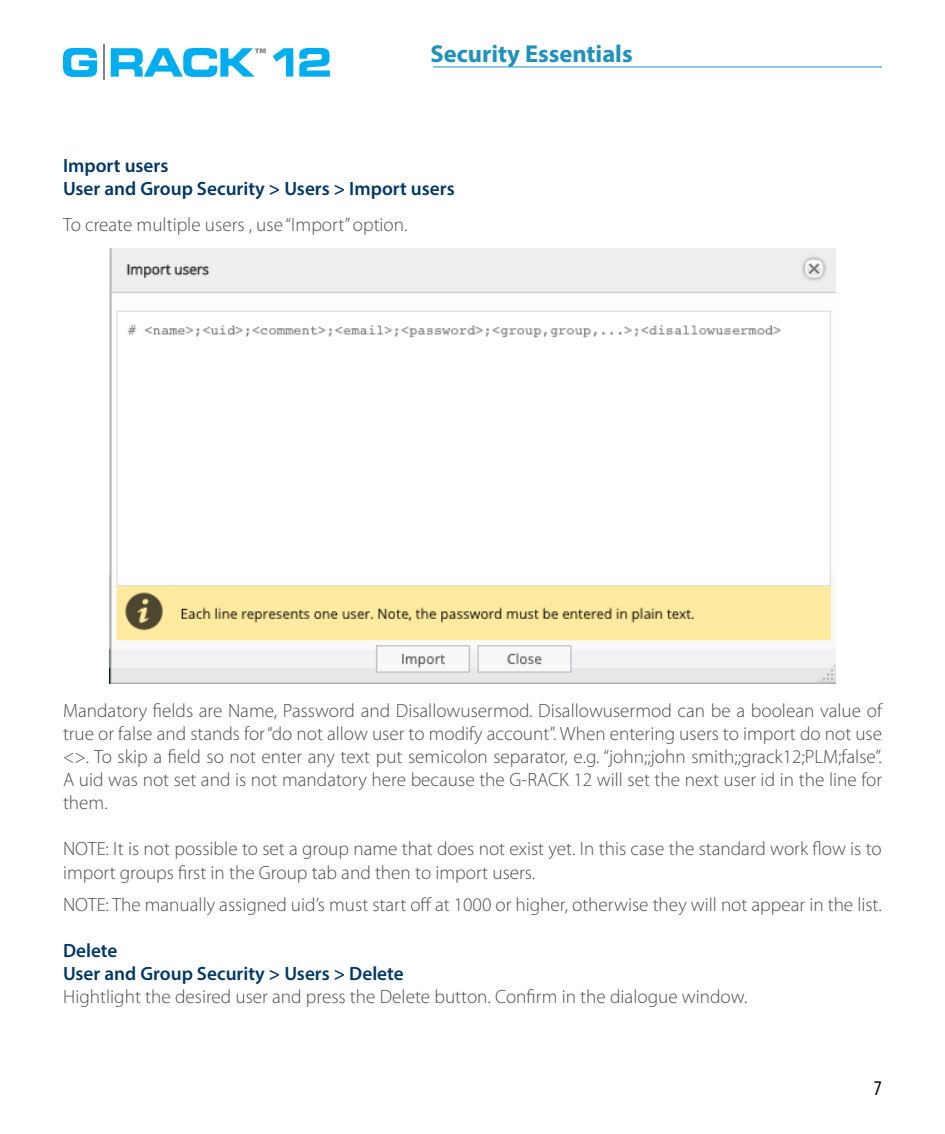
<style>
.page{position:relative;width:945px;height:1134px;background:#fff}
.page>*{position:absolute;margin:0;border:0;box-sizing:border-box;transform-origin:0 0}
.t1{font:700 24.5px "Myriad Pro";color:#1f91bc}
.t2{font:condensed 21px "Myriad Pro";color:#000}
.t3{font:300 19.25px/23.1px "Myriad Pro";color:#4d4d4f;text-align:justify}
.t4{font:600 19.25px/23.1px "Myriad Pro";color:#003767}
</style>
<div class="page">
<hr style="left:433px;top:66px;width:449px;height:1px;background:#1f91bc">
<svg style="left:63px;top:48px;width:34px;height:29px"></svg>
<svg style="left:273px;top:48px;width:20px;height:29px"></svg>
<svg style="left:299px;top:48px;width:31px;height:29px"></svg>
<svg style="left:111px;top:48px;width:155px;height:29px"></svg>
<hr style="left:103px;top:45px;width:1px;height:35px;background:#808285">
<img style="left:110px;top:248px;width:725px;height:435px">
<p class="t1" style="left:430px;top:38px;width:204px">Security Essentials</p>
<p class="t4" style="left:63px;top:153px;width:393px">Import users<br>User and Group Security &gt; Users &gt; Import users</p>
<p class="t3" style="left:63px;top:213px;width:346px">To create multiple users , use “Import” option.</p>
<p class="t3" style="left:63px;top:699px;width:821px">Mandatory fields are Name, Password and Disallowusermod. Disallowusermod can be a boolean value of true or false and stands for “do not allow user to modify account”. When entering users to import do not use &lt;&gt;. To skip a field so not enter any text put semicolon separator, e.g. “john;;john smith;;grack12;PLM;false”.<br>A uid was not set and is not mandatory here because the G-RACK 12 will set the next user id in the line for them.</p>
<p class="t3" style="left:63px;top:837px;width:820px">NOTE: It is not possible to set a group name that does not exist yet. In this case the standard work flow is to import groups first in the Group tab and then to import users.</p>
<p class="t3" style="left:63px;top:893px;width:820px">NOTE: The manually assigned uid’s must start off at 1000 or higher, otherwise they will not appear in the list.</p>
<p class="t4" style="left:63px;top:938px;width:342px">Delete<br>User and Group Security &gt; Users &gt; Delete</p>
<p class="t3" style="left:63px;top:985px;width:686px">Hightlight the desired user and press the Delete button. Confirm in the dialogue window.</p>
<p class="t2" style="left:874px;top:1076px;width:10px">7</p>
</div>
